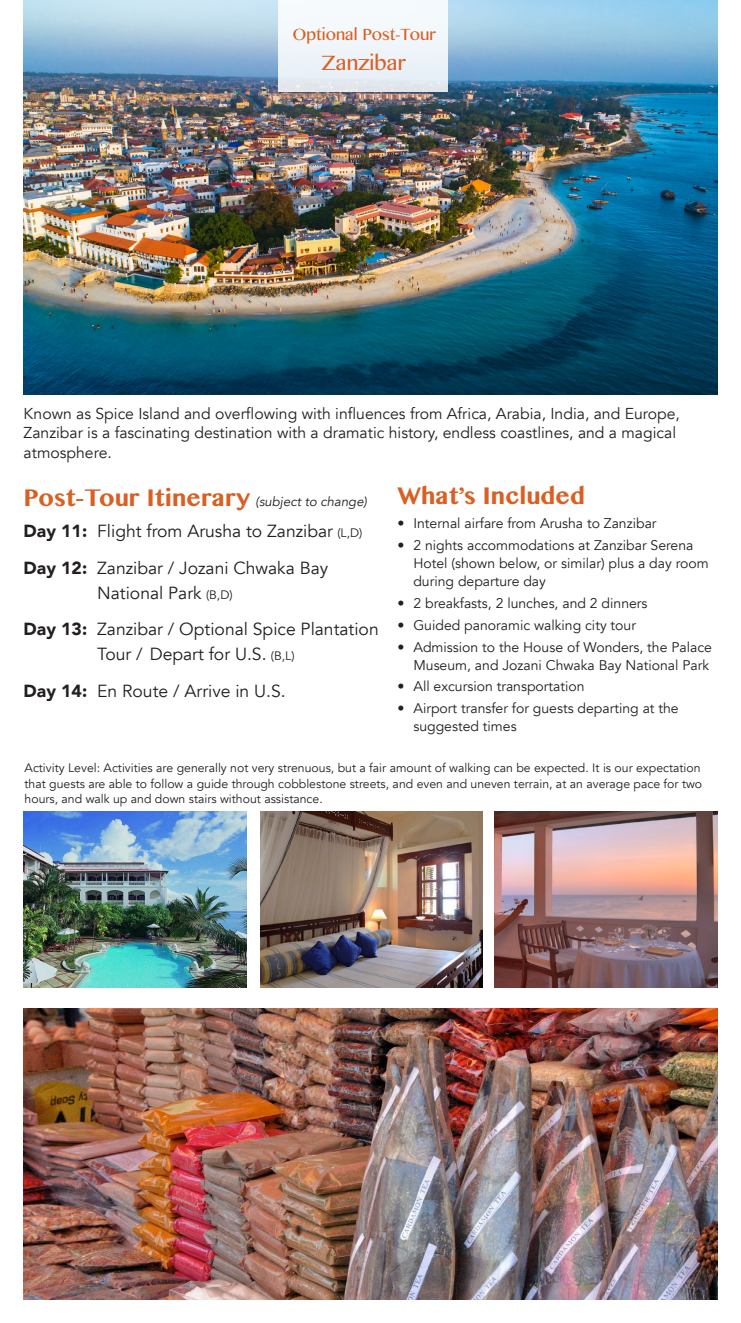
<style>
.page{position:relative;width:741px;height:1323px;background:#fff}
.page>*{position:absolute;margin:0;border:0;box-sizing:border-box;transform-origin:0 0}
.Heading{font:700 28px "Khmer MN";color:#da5f23}
.t1{font:24.5px "Khmer MN";color:#da5f23}
.t2{font:19.25px "Khmer MN";color:#da5f23}
.Sub_Day{font:17.5px "Avenir";color:#231f20}
.Description{font:15.75px/19.2px "Avenir";color:#231f20}
.t3{font:14px/18px "Avenir";color:#231f20}
.Description-2{font:12.25px/15.8px "Avenir";color:#231f20}
.s1{font-family:"Avenir";font-weight:400;font-style:italic;font-size:13.12px;color:#231f20}
.s2{font-weight:900}
.s3{font-size:12.25px}
</style>
<div class="page">
<img style="left:24px;top:0;width:693px;height:394px">
<div style="left:278px;top:0;width:169px;height:92px;background:linear-gradient(to bottom,#f9feff,#e4eaf1)"></div>
<img style="left:260px;top:811px;width:222px;height:177px">
<img style="left:24px;top:811px;width:223px;height:177px">
<img style="left:494px;top:811px;width:223px;height:177px">
<img style="left:24px;top:1008px;width:693px;height:291px">
<p class="t2" style="left:292px;top:22px;width:145px">Optional Post-Tour</p>
<p class="t1" style="left:322px;top:48px;width:86px">Zanzibar</p>
<p class="Description" style="left:24px;top:404px;width:657px">Known as Spice Island and overflowing with influences from Africa, Arabia, India, and Europe,<br>Zanzibar is a fascinating destination with a dramatic history, endless coastlines, and a magical atmosphere.</p>
<p class="Heading" style="left:397px;top:478px;width:189px">What’s Included</p>
<p class="t3" style="left:397px;top:515px;width:260px">• Internal airfare from Arusha to Zanzibar</p>
<p class="t3" style="left:413px;top:537px;width:297px;text-indent:-16px">• 2 nights accommodations at Zanzibar Serena<br>Hotel (shown below, or similar) plus a day room during departure day</p>
<p class="t3" style="left:397px;top:594px;width:251px">• 2 breakfasts, 2 lunches, and 2 dinners</p>
<p class="t3" style="left:397px;top:616px;width:240px">• Guided panoramic walking city tour</p>
<p class="t3" style="left:397px;top:638px;width:315px;text-align:right">• Admission to the House of Wonders, the Palace<br>Museum, and Jozani Chwaka Bay National Park</p>
<p class="t3" style="left:397px;top:678px;width:188px">• All excursion transportation</p>
<p class="t3" style="left:413px;top:700px;width:267px;text-indent:-16px">• Airport transfer for guests departing at the suggested times</p>
<p class="Heading" style="left:24px;top:480px;width:345px">Post-Tour Itinerary <span class="s1">(subject to change)</span></p>
<p class="Sub_Day" style="left:24px;top:521px;width:340px"><span class="s2">Day 11:</span> Flight from Arusha to Zanzibar <span class="s3">(L,D)</span></p>
<p class="Sub_Day" style="left:24px;top:558px;width:306px"><span class="s2">Day 12:</span> Zanzibar / Jozani Chwaka Bay</p>
<p class="Sub_Day" style="left:97px;top:582px;width:137px">National Park <span class="s3">(B,D)</span></p>
<p class="Sub_Day" style="left:24px;top:619px;width:356px"><span class="s2">Day 13:</span> Zanzibar / Optional Spice Plantation</p>
<p class="Sub_Day" style="left:97px;top:643px;width:199px">Tour / Depart for U.S. <span class="s3">(B,L)</span></p>
<p class="Sub_Day" style="left:24px;top:680px;width:263px"><span class="s2">Day 14:</span> En Route / Arrive in U.S.</p>
<p class="Description-2" style="left:25px;top:760px;width:678px">Activity Level: Activities are generally not very strenuous, but a fair amount of walking can be expected. It is our expectation that guests are able to follow a guide through cobblestone streets, and even and uneven terrain, at an average pace for two hours, and walk up and down stairs without assistance.</p>
</div>
